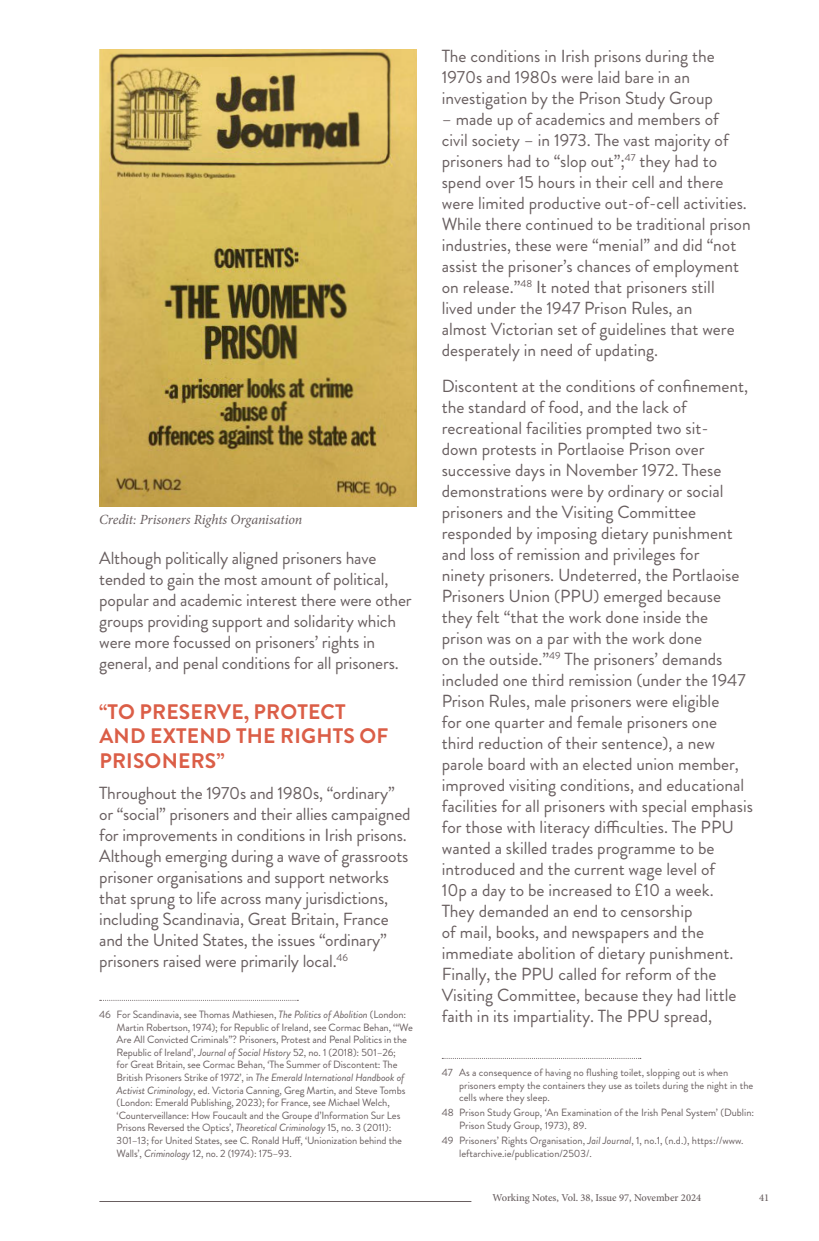
<style>
.page{position:relative;width:819px;height:1241px;background:#fff}
.page>*{position:absolute;margin:0;border:0;box-sizing:border-box;transform-origin:0 0}
.Heading_2{font:700 21px/24.5px "Brandon Grotesque";letter-spacing:.01em;color:#db5e47}
.t1{font:17.5px/21px "Brandon Grotesque";color:#685e5f}
.t2{font:italic 14px "Minion Pro";letter-spacing:-.005em;color:#685e5f}
.Footnote_Mine{font:10.5px/12.6px "Brandon Grotesque";letter-spacing:-.01em;color:#685e5f}
.t3{font:500 10.5px "Minion Pro";letter-spacing:-.005em;color:#685e5f}
.s1{font-style:italic}
</style>
<div class="page">
<hr style="left:100px;top:1200px;width:371px;height:1px;background:#685e5f">
<svg style="left:100px;top:999px;width:198px;height:1px"></svg>
<img style="left:99px;top:50px;width:318px;height:456px">
<p class="t2" style="left:99px;top:510px;width:204px">Credit: Prisoners Rights Organisation</p>
<p class="t1" style="left:99px;top:548px;width:314px">Although politically aligned prisoners have tended to gain the most amount of political, popular and academic interest there were other groups providing support and solidarity which were more focussed on prisoners’ rights in general, and penal conditions for all prisoners.</p>
<p class="Heading_2" style="left:99px;top:699px;width:290px">“TO PRESERVE, PROTECT<br>AND EXTEND THE RIGHTS OF<br>PRISONERS”</p>
<p class="t1" style="left:99px;top:782px;width:313px">Throughout the 1970s and 1980s, “ordinary” or “social” prisoners and their allies campaigned for improvements in conditions in Irish prisons.<br>Although emerging during a wave of grassroots prisoner organisations and support networks that sprung to life across many jurisdictions, including Scandinavia, Great Britain, France and the United States, the issues “ordinary” prisoners raised were primarily local.<sup>46</sup></p>
<p class="Footnote_Mine" style="left:117px;top:1007px;width:298px;text-indent:-17px">46 For Scandinavia, see Thomas Mathiesen, <span class="s1">The Politics of Abolition</span> (London:<br>Martin Robertson, 1974); for Republic of Ireland, see Cormac Behan, ‘“We Are All Convicted Criminals”? Prisoners, Protest and Penal Politics in the Republic of Ireland’, <span class="s1">Journal of Social History</span> 52, no. 1 (2018): 501–26;<br>for Great Britain, see Cormac Behan, ‘The Summer of Discontent: The British Prisoners Strike of 1972’, in <span class="s1">The Emerald International Handbook of Activist Criminology</span>, ed. Victoria Canning, Greg Martin, and Steve Tombs (London: Emerald Publishing, 2023); for France, see Michael Welch, ‘Counterveillance: How Foucault and the Groupe d’Information Sur Les Prisons Reversed the Optics’, <span class="s1">Theoretical Criminology</span> 15, no. 3 (2011):<br>301–13; for United States, see C. Ronald Huff, ‘Unionization behind the Walls’, <span class="s1">Criminology</span> 12, no. 2 (1974): 175–93.</p>
<p class="t1" style="left:441px;top:46px;width:274px">The conditions in Irish prisons during the<br>1970s and 1980s were laid bare in an investigation by the Prison Study Group</p>
<p class="t1" style="left:441px;top:109px;width:310px">– made up of academics and members of<br>civil society – in 1973. The vast majority of prisoners had to “slop out”;<sup>47</sup> they had to spend over 15 hours in their cell and there were limited productive out-of-cell activities.<br>While there continued to be traditional prison industries, these were “menial” and did “not assist the prisoner’s chances of employment on release.”<sup>48</sup> It noted that prisoners still<br>lived under the 1947 Prison Rules, an<br>almost Victorian set of guidelines that were desperately in need of updating.</p>
<p class="t1" style="left:441px;top:375px;width:313px">Discontent at the conditions of confinement, the standard of food, and the lack of recreational facilities prompted two sit-<br>down protests in Portlaoise Prison over successive days in November 1972. These demonstrations were by ordinary or social prisoners and the Visiting Committee responded by imposing dietary punishment and loss of remission and privileges for<br>ninety prisoners. Undeterred, the Portlaoise Prisoners Union (PPU) emerged because they felt “that the work done inside the prison was on a par with the work done<br>on the outside.”<sup>49</sup> The prisoners’ demands included one third remission (under the 1947<br>Prison Rules, male prisoners were eligible<br>for one quarter and female prisoners one third reduction of their sentence), a new parole board with an elected union member, improved visiting conditions, and educational facilities for all prisoners with special emphasis for those with literacy difficulties. The PPU wanted a skilled trades programme to be introduced and the current wage level of<br>10p a day to be increased to £10 a week.<br>They demanded an end to censorship<br>of mail, books, and newspapers and the immediate abolition of dietary punishment.<br>Finally, the PPU called for reform of the Visiting Committee, because they had little faith in its impartiality. The PPU spread,</p>
<p class="Footnote_Mine" style="left:459px;top:1066px;width:296px;text-indent:-17px">47 As a consequence of having no flushing toilet, slopping out is when prisoners empty the containers they use as toilets during the night in the cells where they sleep.</p>
<p class="Footnote_Mine" style="left:459px;top:1106px;width:296px;text-indent:-17px">48 Prison Study Group, ‘An Examination of the Irish Penal System’ (Dublin:<br>Prison Study Group, 1973), 89.</p>
<p class="Footnote_Mine" style="left:459px;top:1133px;width:286px;text-indent:-17px">49 Prisoners’ Rights Organisation, <span class="s1">Jail Journal</span>, 1, no.1, (n.d.), https://www. leftarchive.ie/publication/2503/.</p>
<p class="t3" style="left:492px;top:1190px;width:210px">Working Notes, Vol. 38, Issue 97, November 2024</p>
<p class="t3" style="left:759px;top:1190px;width:12px">41</p>
</div>
